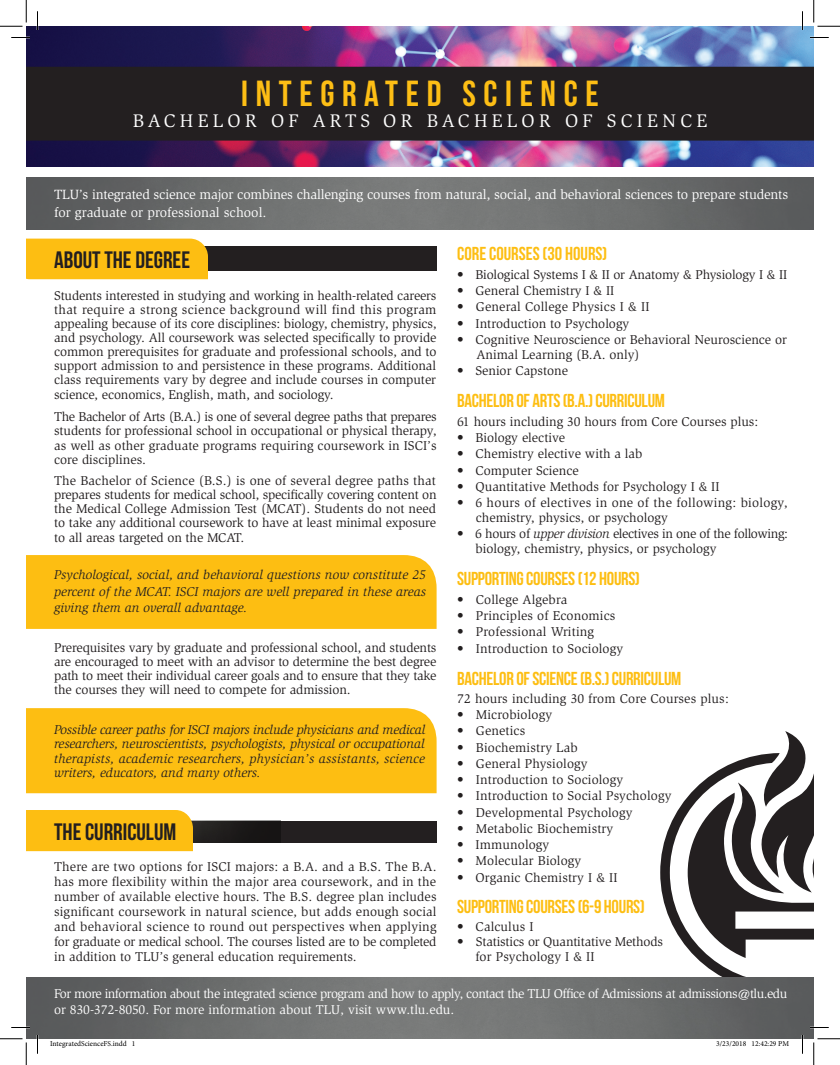
<style>
.page{position:relative;width:840px;height:1065px;background:#fff}
.page>*{position:absolute;margin:0;border:0;box-sizing:border-box;transform-origin:0 0}
.t1{font:36.25px "Bebas Neue";letter-spacing:.21em;color:#fdbe15}
.t2{font:23.75px "Bebas Neue";color:#231f20}
.t3{font:18.75px "Bebas Neue";letter-spacing:-.015em;color:#fdbe12}
.t4{font:18.75px "Slimbach Std";letter-spacing:.23em;color:#fff}
.t5{font:13.75px/17.5px "Slimbach Std";letter-spacing:-.015em;color:#fff}
.t6{font:13.12px/15px "Slimbach Std";color:#231f20;text-align:justify}
.t7{font:italic 13.12px/14.4px "Slimbach Std";color:#231f20}
.t8{font:13.12px/15px "Slimbach Std";letter-spacing:-.02em;color:#231f20}
.t9{font:13.12px/16.2px "Slimbach Std";letter-spacing:-.04em;color:#fff}
.t10{font:13.12px "Slimbach Std";letter-spacing:-.025em;color:#231f20}
.t11{font:13.12px "Slimbach Std";letter-spacing:.02em;color:#231f20}
.t12{font:7.5px "Minion Pro";color:#000}
.s1{font-style:italic}
</style>
<div class="page">
<img style="left:26px;top:26px;width:788px;height:141px">
<svg style="left:660px;top:796px;width:86px;height:181px"></svg>
<svg style="left:688px;top:731px;width:126px;height:227px"></svg>
<img style="left:26px;top:977px;width:788px;height:62px">
<img style="left:26px;top:177px;width:788px;height:53px">
<div style="left:26px;top:246px;width:411px;height:25px;background:#231f20"></div>
<div style="left:26px;top:239px;width:182px;height:40px;background:#fdbe12"></div>
<div style="left:26px;top:67px;width:788px;height:74px;background:#231f20"></div>
<div style="left:26px;top:821px;width:411px;height:22px;background:#231f20"></div>
<img style="left:193px;top:821px;width:87px;height:22px">
<div style="left:26px;top:810px;width:167px;height:41px;background:#fdbe12"></div>
<div style="left:26px;top:708px;width:411px;height:85px;background:#fdbe12"></div>
<div style="left:26px;top:555px;width:411px;height:74px;background:#fdbe12"></div>
<svg style="left:11px;top:37px;width:19px;height:1px"></svg>
<svg style="left:810px;top:37px;width:19px;height:1px"></svg>
<svg style="left:11px;top:1027px;width:19px;height:1px"></svg>
<svg style="left:810px;top:1027px;width:19px;height:1px"></svg>
<svg style="left:37px;top:11px;width:1px;height:19px"></svg>
<svg style="left:37px;top:1035px;width:1px;height:19px"></svg>
<svg style="left:802px;top:11px;width:1px;height:19px"></svg>
<svg style="left:802px;top:1035px;width:1px;height:19px"></svg>
<svg style="left:0;top:0;width:27px;height:27px"></svg>
<svg style="left:0;top:1039px;width:27px;height:26px"></svg>
<svg style="left:814px;top:0;width:26px;height:27px"></svg>
<svg style="left:814px;top:1039px;width:26px;height:26px"></svg>
<div style="left:716px;top:1005px;width:73px;height:34px;background:#5d5e5f"></div>
<p class="t1" style="left:241px;top:74px;width:359px">INTEGRATED SCIENCE</p>
<p class="t4" style="left:133px;top:110px;width:576px">BACHELOR OF ARTS OR BACHELOR OF SCIENCE</p>
<p class="t5" style="left:54px;top:186px;width:736px">TLU’s integrated science major combines challenging courses from natural, social, and behavioral sciences to prepare students for graduate or professional school.</p>
<p class="t2" style="left:54px;top:247px;width:138px">ABOUT THE DEGREE</p>
<p class="t3" style="left:457px;top:243px;width:152px">CORE COURSES (30 HOURS)</p>
<p class="t6" style="left:457px;top:267px;width:331px">• Biological Systems I &amp; II or Anatomy &amp; Physiology I &amp; II</p>
<p class="t6" style="left:457px;top:283px;width:159px">• General Chemistry I &amp; II</p>
<p class="t6" style="left:457px;top:300px;width:194px">• General College Physics I &amp; II</p>
<p class="t6" style="left:457px;top:316px;width:174px">• Introduction to Psychology</p>
<p class="t6" style="left:477px;top:332px;width:312px;text-indent:-19px">• Cognitive Neuroscience or Behavioral Neuroscience or<br>Animal Learning (B.A. only)</p>
<p class="t6" style="left:457px;top:363px;width:112px">• Senior Capstone</p>
<p class="t6" style="left:54px;top:289px;width:384px;line-height:14px">Students interested in studying and working in health-related careers that require a strong science background will find this program</p>
<p class="t6" style="left:54px;top:317px;width:384px;line-height:14.2px">appealing because of its core disciplines: biology, chemistry, physics, and psychology. All coursework was selected specifically to provide common prerequisites for graduate and professional schools, and to support admission to and persistence in these programs. Additional class requirements vary by degree and include courses in computer science, economics, English, math, and sociology.</p>
<p class="t10" style="left:54px;top:409px;width:384px">The Bachelor of Arts (B.A.) is one of several degree paths that prepares</p>
<p class="t6" style="left:54px;top:423px;width:384px">students for professional school in occupational or physical therapy,</p>
<p class="t6" style="left:54px;top:438px;width:384px">as well as other graduate programs requiring coursework in ISCI’s</p>
<p class="t6" style="left:54px;top:452px;width:93px">core disciplines.</p>
<p class="t6" style="left:54px;top:474px;width:384px;line-height:14px">The Bachelor of Science (B.S.) is one of several degree paths that prepares students for medical school, specifically covering content on the Medical College Admission Test (MCAT). Students do not need to take any additional coursework to have at least minimal exposure to all areas targeted on the MCAT.</p>
<p class="t3" style="left:457px;top:390px;width:209px">BACHELOR OF ARTS (B.A.) CURRICULUM</p>
<p class="t6" style="left:457px;top:414px;width:303px">61 hours including 30 hours from Core Courses plus:</p>
<p class="t6" style="left:457px;top:430px;width:110px">• Biology elective</p>
<p class="t6" style="left:457px;top:447px;width:187px">• Chemistry elective with a lab</p>
<p class="t6" style="left:457px;top:463px;width:123px">• Computer Science</p>
<p class="t6" style="left:457px;top:479px;width:264px">• Quantitative Methods for Psychology I &amp; II</p>
<p class="t11" style="left:457px;top:495px;width:332px">• 6 hours of electives in one of the following: biology,</p>
<p class="t6" style="left:476px;top:510px;width:194px">chemistry, physics, or psychology</p>
<p class="t10" style="left:457px;top:526px;width:332px">• 6 hours of <span class="s1">upper division</span> electives in one of the following:</p>
<p class="t6" style="left:476px;top:542px;width:242px">biology, chemistry, physics, or psychology</p>
<p class="t3" style="left:457px;top:568px;width:184px">SUPPORTING COURSES (12 HOURS)</p>
<p class="t6" style="left:457px;top:592px;width:112px">• College Algebra</p>
<p class="t6" style="left:457px;top:608px;width:160px">• Principles of Economics</p>
<p class="t6" style="left:457px;top:625px;width:138px">• Professional Writing</p>
<p class="t6" style="left:457px;top:641px;width:168px">• Introduction to Sociology</p>
<p class="t3" style="left:457px;top:669px;width:226px">BACHELOR OF SCIENCE (B.S.) CURRICULUM</p>
<p class="t6" style="left:457px;top:691px;width:273px">72 hours including 30 from Core Courses plus:</p>
<p class="t6" style="left:457px;top:707px;width:97px">• Microbiology</p>
<p class="t6" style="left:457px;top:723px;width:70px">• Genetics</p>
<p class="t6" style="left:457px;top:740px;width:122px">• Biochemistry Lab</p>
<p class="t6" style="left:457px;top:756px;width:132px">• General Physiology</p>
<p class="t6" style="left:457px;top:772px;width:168px">• Introduction to Sociology</p>
<p class="t6" style="left:457px;top:788px;width:216px">• Introduction to Social Psychology</p>
<p class="t6" style="left:457px;top:805px;width:177px">• Developmental Psychology</p>
<p class="t6" style="left:457px;top:821px;width:158px">• Metabolic Biochemistry</p>
<p class="t6" style="left:457px;top:837px;width:94px">• Immunology</p>
<p class="t6" style="left:457px;top:853px;width:126px">• Molecular Biology</p>
<p class="t6" style="left:457px;top:870px;width:162px">• Organic Chemistry I &amp; II</p>
<p class="t3" style="left:457px;top:897px;width:189px">SUPPORTING COURSES (6-9 HOURS)</p>
<p class="t6" style="left:457px;top:919px;width:78px">• Calculus I</p>
<p class="t6" style="left:457px;top:934px;width:207px">• Statistics or Quantitative Methods</p>
<p class="t6" style="left:475px;top:949px;width:121px">for Psychology I &amp; II</p>
<p class="t7" style="left:54px;top:568px;width:373px">Psychological, social, and behavioral questions now constitute 25</p>
<p class="t7" style="left:54px;top:584px;width:374px">percent of the MCAT. ISCI majors are well prepared in these areas</p>
<p class="t7" style="left:54px;top:601px;width:195px">giving them an overall advantage.</p>
<p class="t6" style="left:54px;top:640px;width:384px">Prerequisites vary by graduate and professional school, and students</p>
<p class="t6" style="left:54px;top:654px;width:384px">are encouraged to meet with an advisor to determine the best degree</p>
<p class="t8" style="left:54px;top:669px;width:384px;line-height:14px">path to meet their individual career goals and to ensure that they take the courses they will need to compete for admission.</p>
<p class="t7" style="left:54px;top:722px;width:373px">Possible career paths for ISCI majors include physicians and medical</p>
<p class="t7" style="left:54px;top:737px;width:372px">researchers, neuroscientists, psychologists, physical or occupational</p>
<p class="t7" style="left:54px;top:751px;width:372px">therapists, academic researchers, physician’s assistants, science writers, educators, and many others.</p>
<p class="t2" style="left:54px;top:819px;width:124px">THE CURRICULUM</p>
<p class="t6" style="left:54px;top:859px;width:384px">There are two options for ISCI majors: a B.A. and a B.S. The B.A. has more flexibility within the major area coursework, and in the number of available elective hours. The B.S. degree plan includes significant coursework in natural science, but adds enough social and behavioral science to round out perspectives when applying</p>
<p class="t8" style="left:54px;top:934px;width:384px">for graduate or medical school. The courses listed are to be completed in addition to TLU’s general education requirements.</p>
<p class="t9" style="left:54px;top:985px;width:735px">For more information about the integrated science program and how to apply, contact the TLU Office of Admissions at admissions@tlu.edu or 830-372-8050. For more information about TLU, visit www.tlu.edu.</p>
<p class="t12" style="left:50px;top:1039px;width:87px">IntegratedScienceFS.indd 1</p>
<p class="t12" style="left:716px;top:1039px;width:74px">3/23/2018 12:42:29 PM</p>
</div>
